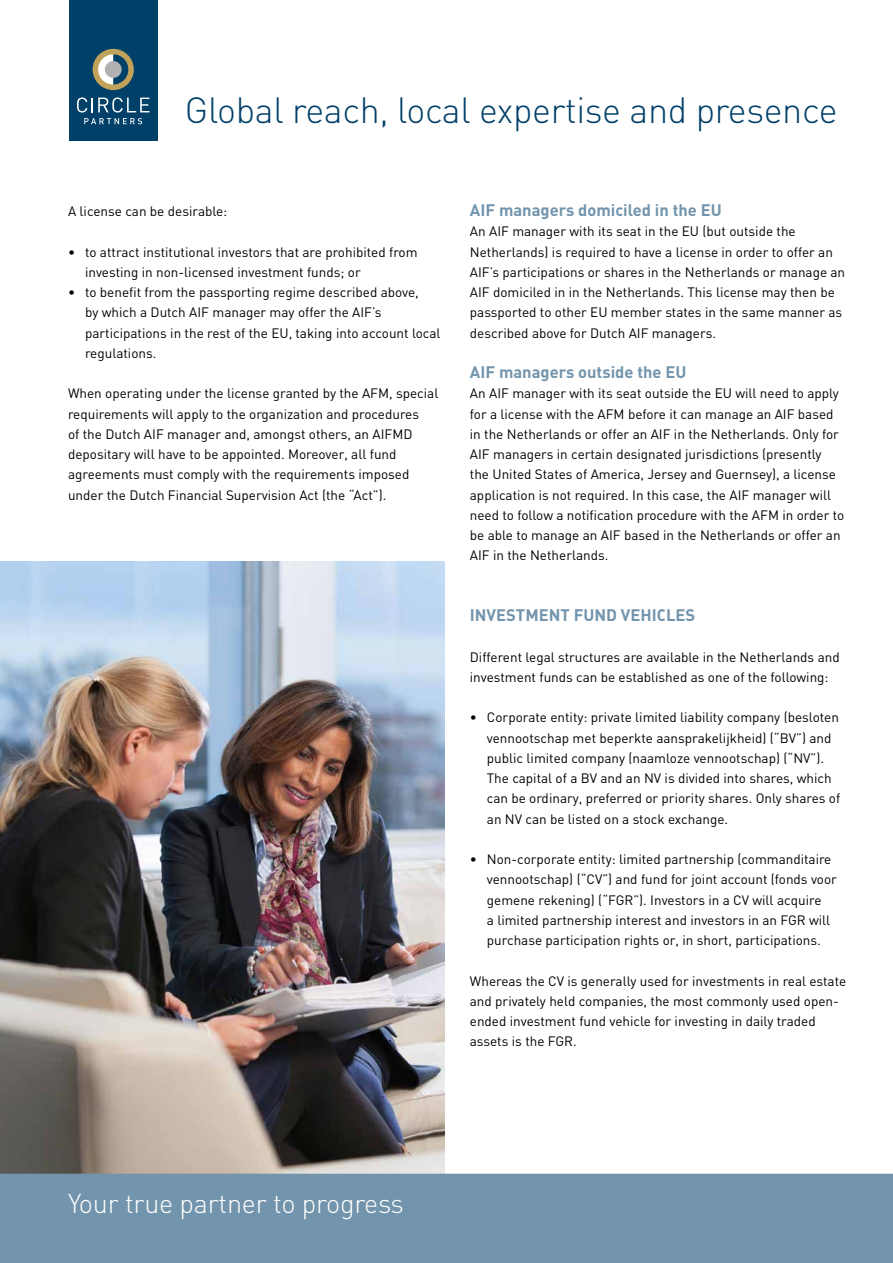
<style>
.page{position:relative;width:893px;height:1263px;background:#fff}
.page>*{position:absolute;margin:0;border:0;box-sizing:border-box;transform-origin:0 0}
.t1{font:300 36px "DIN";letter-spacing:-.01em;color:#004069}
.t2{font:300 27px "DIN";letter-spacing:-.01em;color:#fff}
.t3{font:700 16.5px "DIN";color:#7294ac}
.t4{font:13.5px/20.2px "DIN";color:#000}
</style>
<div class="page">
<img style="left:0;top:561px;width:444px;height:613px">
<div style="left:69px;top:0;width:88px;height:140px;background:#004069"></div>
<svg style="left:93px;top:49px;width:41px;height:41px"></svg>
<svg style="left:77px;top:97px;width:72px;height:27px"></svg>
<div style="left:0;top:1174px;width:893px;height:89px;background:#7294ac"></div>
<h1 class="t1" style="left:185px;top:87px;width:654px">Global reach, local expertise and presence</h1>
<p class="t4" style="left:68px;top:201px;width:161px">A license can be desirable:</p>
<p class="t4" style="left:85px;top:241px;width:334px;text-indent:-17px">• to attract institutional investors that are prohibited from investing in non-licensed investment funds; or</p>
<p class="t4" style="left:85px;top:282px;width:357px;text-indent:-17px">• to benefit from the passporting regime described above,<br>by which a Dutch AIF manager may offer the AIF’s participations in the rest of the EU, taking into account local regulations.</p>
<p class="t4" style="left:68px;top:383px;width:372px">When operating under the license granted by the AFM, special requirements will apply to the organization and procedures<br>of the Dutch AIF manager and, amongst others, an AIFMD depositary will have to be appointed. Moreover, all fund agreements must comply with the requirements imposed under the Dutch Financial Supervision Act (the “Act”).</p>
<p class="t3" style="left:470px;top:199px;width:253px">AIF managers domiciled in the EU</p>
<p class="t4" style="left:470px;top:221px;width:377px">An AIF manager with its seat in the EU (but outside the Netherlands) is required to have a license in order to offer an AIF’s participations or shares in the Netherlands or manage an AIF domiciled in in the Netherlands. This license may then be passported to other EU member states in the same manner as described above for Dutch AIF managers.</p>
<p class="t3" style="left:470px;top:361px;width:218px">AIF managers outside the EU</p>
<p class="t4" style="left:470px;top:383px;width:376px">An AIF manager with its seat outside the EU will need to apply for a license with the AFM before it can manage an AIF based in the Netherlands or offer an AIF in the Netherlands. Only for AIF managers in certain designated jurisdictions (presently<br>the United States of America, Jersey and Guernsey), a license application is not required. In this case, the AIF manager will need to follow a notification procedure with the AFM in order to be able to manage an AIF based in the Netherlands or offer an AIF in the Netherlands.</p>
<p class="t3" style="left:470px;top:604px;width:227px">INVESTMENT FUND VEHICLES</p>
<p class="t4" style="left:470px;top:646px;width:371px">Different legal structures are available in the Netherlands and investment funds can be established as one of the following:</p>
<p class="t4" style="left:487px;top:707px;width:355px;text-indent:-17px">• Corporate entity: private limited liability company (besloten vennootschap met beperkte aansprakelijkheid) (“BV”) and public limited company (naamloze vennootschap) (“NV”).<br>The capital of a BV and an NV is divided into shares, which can be ordinary, preferred or priority shares. Only shares of an NV can be listed on a stock exchange.</p>
<p class="t4" style="left:487px;top:849px;width:352px;text-indent:-17px">• Non-corporate entity: limited partnership (commanditaire vennootschap) (“CV”) and fund for joint account (fonds voor gemene rekening) (“FGR”). Investors in a CV will acquire<br>a limited partnership interest and investors in an FGR will purchase participation rights or, in short, participations.</p>
<p class="t4" style="left:470px;top:970px;width:378px">Whereas the CV is generally used for investments in real estate and privately held companies, the most commonly used open&shy;ended investment fund vehicle for investing in daily traded assets is the FGR.</p>
<h2 class="t2" style="left:68px;top:1187px;width:337px">Your true partner to progress</h2>
</div>
